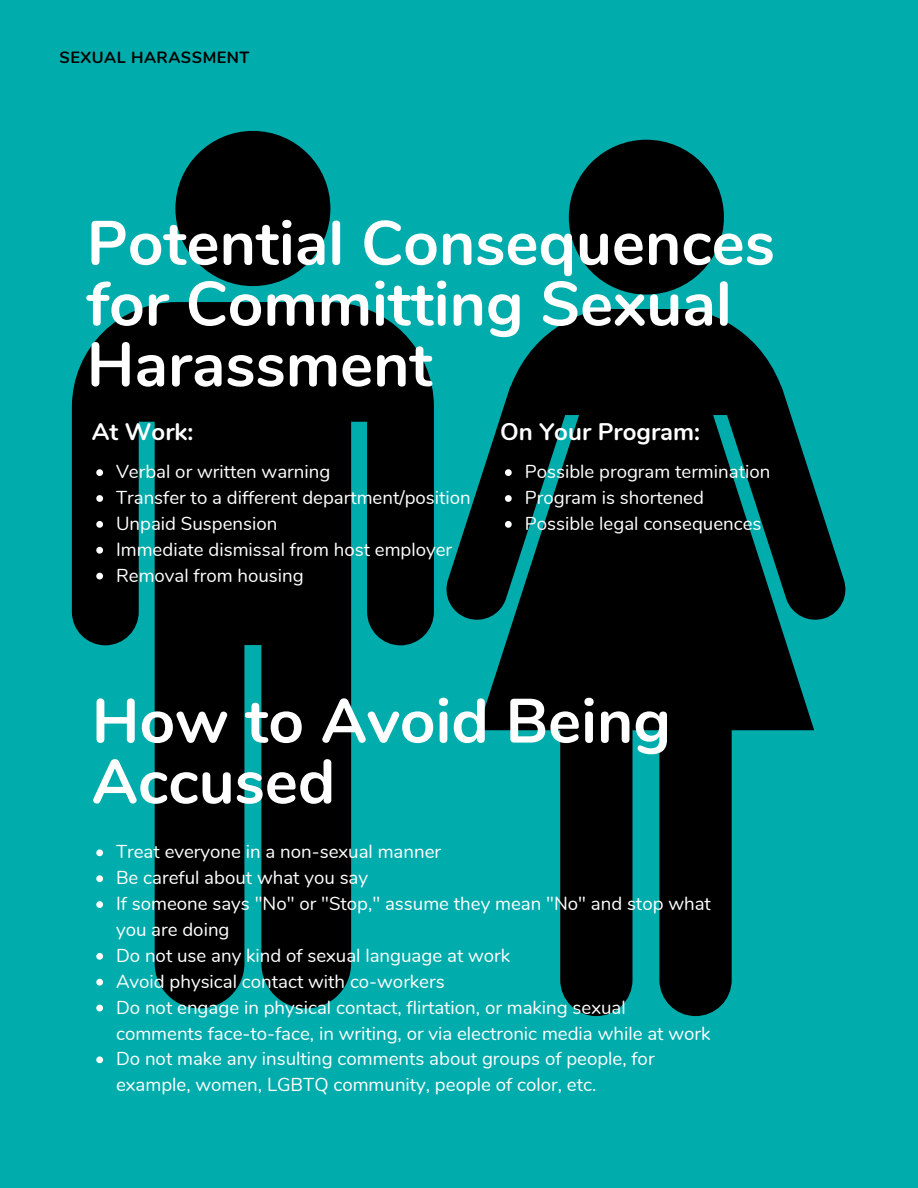
<style>
.page{position:relative;width:918px;height:1188px;background:#00acac}
.page>*{position:absolute;margin:0;border:0;box-sizing:border-box;transform-origin:0 0}
.t1{font:700 62.25px/60.8px "Nunito";color:#fff}
.t2{font:700 24px "Nunito";color:#fff}
.t3{font:18.75px/25.8px "Nunito";color:#fff}
.t4{font:700 16.2px "Nunito";letter-spacing:.03em;color:#000}
</style>
<div class="page">
<div style="left:175px;top:131px;width:155px;height:155px;background:#000;border-radius:50%"></div>
<svg style="left:72px;top:302px;width:362px;height:706px;fill:#000"></svg>
<div style="left:569px;top:140px;width:155px;height:155px;background:#000;border-radius:50%"></div>
<svg style="left:446px;top:309px;width:399px;height:707px;fill:#000"></svg>
<svg style="left:96px;top:469px;width:7px;height:7px"></svg>
<svg style="left:96px;top:495px;width:7px;height:7px"></svg>
<svg style="left:96px;top:521px;width:7px;height:7px"></svg>
<svg style="left:96px;top:547px;width:7px;height:7px"></svg>
<svg style="left:96px;top:573px;width:7px;height:6px"></svg>
<svg style="left:96px;top:849px;width:7px;height:7px"></svg>
<svg style="left:96px;top:875px;width:7px;height:7px"></svg>
<svg style="left:96px;top:901px;width:7px;height:7px"></svg>
<svg style="left:96px;top:953px;width:7px;height:7px"></svg>
<svg style="left:96px;top:979px;width:7px;height:7px"></svg>
<svg style="left:96px;top:1005px;width:7px;height:6px"></svg>
<svg style="left:96px;top:1056px;width:7px;height:7px"></svg>
<svg style="left:505px;top:469px;width:7px;height:7px"></svg>
<svg style="left:505px;top:495px;width:7px;height:7px"></svg>
<svg style="left:505px;top:521px;width:7px;height:7px"></svg>
<p class="t4" style="left:60px;top:46px;width:191px">SEXUAL HARASSMENT</p>
<h1 class="t1" style="left:87px;top:214px;width:690px">Potential Consequences for Committing Sexual<br>Harassment</h1>
<p class="t2" style="left:92px;top:415px;width:103px">At Work:</p>
<p class="t3" style="left:116px;top:459px;width:356px">Verbal or written warning<br>Transfer to a different department/position<br>Unpaid Suspension<br>Immediate dismissal from host employer<br>Removal from housing</p>
<p class="t2" style="left:500px;top:415px;width:201px">On Your Program:</p>
<p class="t3" style="left:525px;top:459px;width:247px">Possible program termination<br>Program is shortened<br>Possible legal consequences</p>
<h1 class="t1" style="left:92px;top:692px;width:581px">How to Avoid Being<br>Accused</h1>
<p class="t3" style="left:116px;top:839px;width:596px">Treat everyone in a non-sexual manner<br>Be careful about what you say<br>If someone says "No" or "Stop," assume they mean "No" and stop what you are doing<br>Do not use any kind of sexual language at work<br>Avoid physical contact with co-workers<br>Do not engage in physical contact, flirtation, or making sexual comments face-to-face, in writing, or via electronic media while at work Do not make any insulting comments about groups of people, for example, women, LGBTQ community, people of color, etc.</p>
</div>
